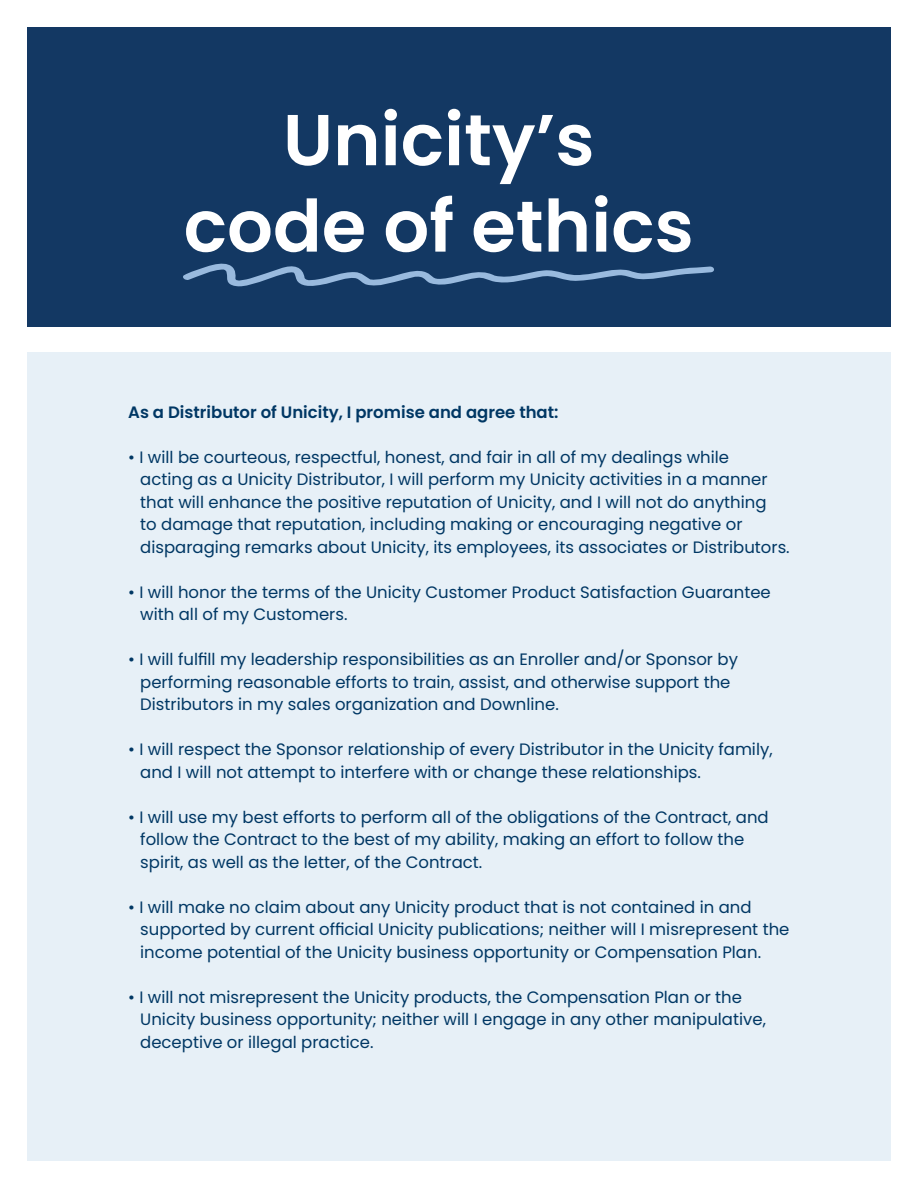
<style>
.page{position:relative;width:918px;height:1188px;background:#fff}
.page>*{position:absolute;margin:0;border:0;box-sizing:border-box;transform-origin:0 0}
.t1{font:600 72px/86.4px "Poppins";color:#fff;text-align:center}
.t2{font:16.5px/22.5px "Poppins";color:#003764}
.t3{font:600 16.5px "Poppins";color:#003764}
</style>
<div class="page">
<div style="left:27px;top:27px;width:864px;height:299px;background:#133863"></div>
<div style="left:27px;top:352px;width:864px;height:809px;background:#e7f0f7"></div>
<svg style="left:183px;top:263px;width:531px;height:24px"></svg>
<p class="t1" style="left:184px;top:97px;width:512px">Unicity’s code of ethics</p>
<p class="t3" style="left:128px;top:402px;width:432px">As a Distributor of Unicity, I promise and agree that:</p>
<p class="t2" style="left:140px;top:446px;width:651px;text-indent:-12px">• I will be courteous, respectful, honest, and fair in all of my dealings while<br>acting as a Unicity Distributor, I will perform my Unicity activities in a manner that will enhance the positive reputation of Unicity, and I will not do anything<br>to damage that reputation, including making or encouraging negative or disparaging remarks about Unicity, its employees, its associates or Distributors.</p>
<p class="t2" style="left:140px;top:581px;width:632px;text-indent:-12px">• I will honor the terms of the Unicity Customer Product Satisfaction Guarantee with all of my Customers.</p>
<p class="t2" style="left:140px;top:648px;width:599px;text-indent:-12px">• I will fulfill my leadership responsibilities as an Enroller and/or Sponsor by performing reasonable efforts to train, assist, and otherwise support the<br>Distributors in my sales organization and Downline.</p>
<p class="t2" style="left:140px;top:738px;width:634px;text-indent:-12px">• I will respect the Sponsor relationship of every Distributor in the Unicity family, and I will not attempt to interfere with or change these relationships.</p>
<p class="t2" style="left:140px;top:806px;width:630px;text-indent:-12px">• I will use my best efforts to perform all of the obligations of the Contract, and follow the Contract to the best of my ability, making an effort to follow the spirit, as well as the letter, of the Contract.</p>
<p class="t2" style="left:140px;top:896px;width:651px;text-indent:-12px">• I will make no claim about any Unicity product that is not contained in and supported by current official Unicity publications; neither will I misrepresent the income potential of the Unicity business opportunity or Compensation Plan.</p>
<p class="t2" style="left:140px;top:986px;width:627px;text-indent:-12px">• I will not misrepresent the Unicity products, the Compensation Plan or the<br>Unicity business opportunity; neither will I engage in any other manipulative, deceptive or illegal practice.</p>
</div>
